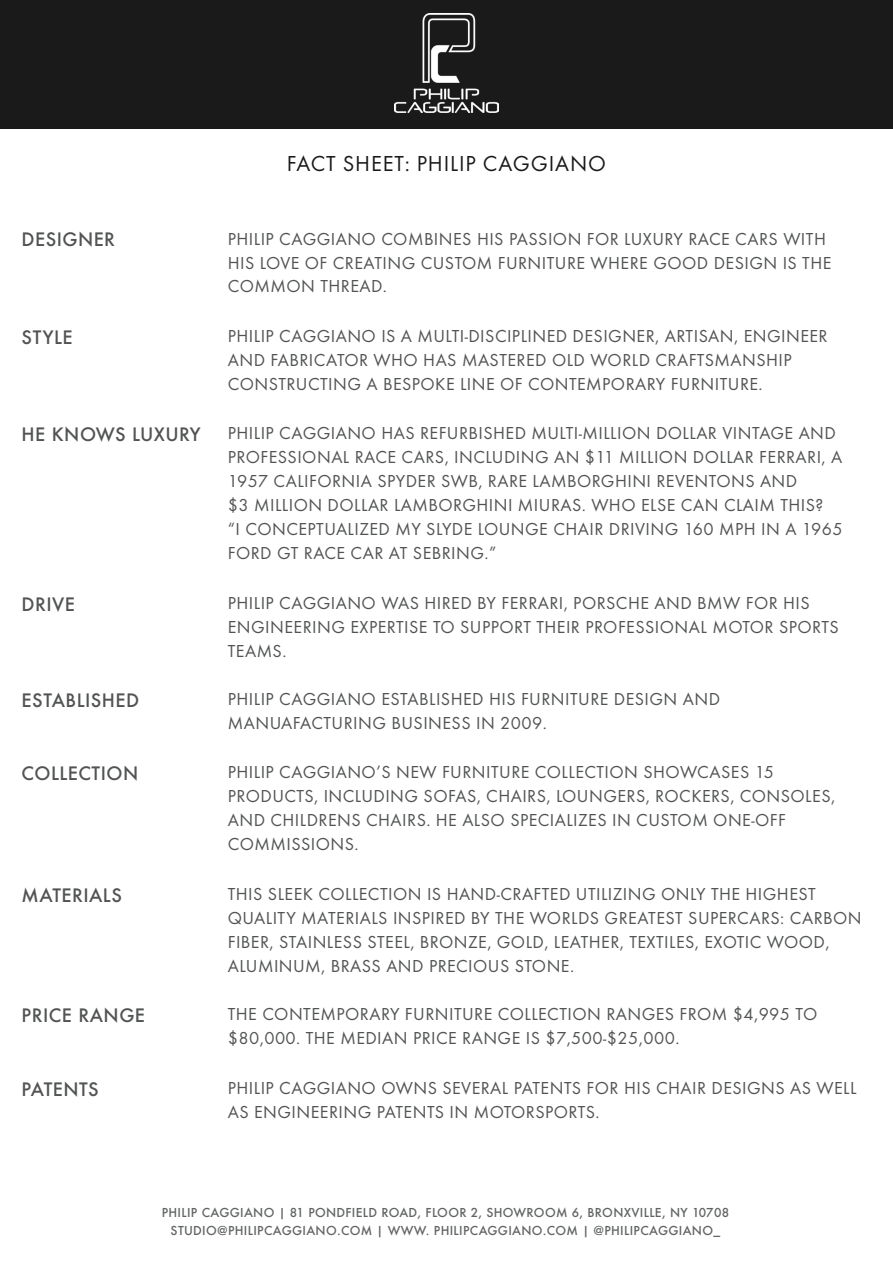
<style>
.page{position:relative;width:893px;height:1263px;background:#fff}
.page>*{position:absolute;margin:0;border:0;box-sizing:border-box;transform-origin:0 0}
.t1{font:22.5px "Futura TOT";letter-spacing:.04em;color:#1a1a1a}
.t2{font:18px/24px "Futura TOT";letter-spacing:.025em;color:#515453}
.t3{font:500 18px "Futura";letter-spacing:.025em;color:#515453}
.t4{font:500 12px "Futura";letter-spacing:.025em;color:#626464}
</style>
<div class="page">
<div style="left:0;top:0;width:893px;height:128px;background:#1a1a1a"></div>
<img style="left:395px;top:14px;width:103px;height:99px">
<p class="t1" style="left:287px;top:150px;width:321px">FACT SHEET: PH ILIP CAGGIANO</p>
<p class="t3" style="left:22px;top:227px;width:95px">DESIGNER</p>
<p class="t2" style="left:228px;top:226px;width:605px">PHILIP CAGGIANO COMBINES HIS PASSION FOR LUXURY RACE CARS WITH<br>HIS LOVE OF CREATING CUSTOM FURNITURE WHERE GOOD DESIGN IS THE<br>COMMON THREAD.</p>
<p class="t3" style="left:22px;top:325px;width:53px">STYLE</p>
<p class="t2" style="left:228px;top:324px;width:601px">PHILIP CAGGIANO IS A MULTI-DISCIPLINED DESIGNER, ARTISAN, ENGINEER<br>AND FABRICATOR WHO HAS MASTERED OLD WORLD CRAFTSMANSHIP<br>CONSTRUCTING A BESPOKE LINE OF CONTEMPORARY FURNITURE.</p>
<p class="t3" style="left:22px;top:422px;width:181px">HE KNOWS LUXURY</p>
<p class="t2" style="left:228px;top:421px;width:616px">PHILIP CAGGIANO HAS REFURBISHED MULTI-MILLION DOLLAR VINTAGE AND PROFESSIONAL RACE CARS, INCLUDING AN $11 MILLION DOLLAR FERRARI, A 1957 CALIFORNIA SPYDER SWB, RARE LAMBORGHINI REVENTONS AND<br>$3 MILLION DOLLAR LAMBORGHINI MIURAS. WHO ELSE CAN CLAIM THIS?<br>“I CONCEPTUALIZED MY SLYDE LOUNGE CHAIR DRIVING 160 MPH IN A 1965<br>FORD GT RACE CAR AT SEBRING.”</p>
<p class="t3" style="left:22px;top:592px;width:55px">DRIVE</p>
<p class="t2" style="left:228px;top:591px;width:612px">PHILIP CAGGIANO WAS HIRED BY FERRARI, PORSCHE AND BMW FOR HIS<br>ENGINEERING EXPERTISE TO SUPPORT THEIR PROFESSIONAL MOTOR SPORTS<br>TEAMS.</p>
<p class="t3" style="left:22px;top:688px;width:119px">ESTABLISHED</p>
<p class="t2" style="left:228px;top:687px;width:494px">PHILIP CAGGIANO ESTABLISHED HIS FURNITURE DESIGN AND<br>MANUAFACTURING BUSINESS IN 2009.</p>
<p class="t3" style="left:22px;top:761px;width:118px">COLLECTION</p>
<p class="t2" style="left:228px;top:760px;width:609px">PHILIP CAGGIANO’S NEW FURNITURE COLLECTION SHOWCASES 15<br>PRODUCTS, INCLUDING SOFAS, CHAIRS, LOUNGERS, ROCKERS, CONSOLES, AND CHILDRENS CHAIRS. HE ALSO SPECIALIZES IN CUSTOM ONE-OFF COMMISSIONS.</p>
<p class="t3" style="left:22px;top:883px;width:102px">MATERIALS</p>
<p class="t2" style="left:228px;top:882px;width:635px">THIS SLEEK COLLECTION IS HAND-CRAFTED UTILIZING ONLY THE HIGHEST QUALITY MATERIALS INSPIRED BY THE WORLDS GREATEST SUPERCARS: CARBON FIBER, STAINLESS STEEL, BRONZE, GOLD, LEATHER, TEXTILES, EXOTIC WOOD, ALUMINUM, BRASS AND PRECIOUS STONE.</p>
<p class="t3" style="left:22px;top:1003px;width:125px">PRICE RANGE</p>
<p class="t2" style="left:228px;top:1002px;width:591px">THE CONTEMPORARY FURNITURE COLLECTION RANGES FROM $4,995 TO $80,000. THE MEDIAN PRICE RANGE IS $7,500-$25,000.</p>
<p class="t3" style="left:22px;top:1076px;width:79px">PATENTS</p>
<p class="t2" style="left:228px;top:1076px;width:630px">PHILIP CAGGIANO OWNS SEVERAL PATENTS FOR HIS CHAIR DESIGNS AS WELL<br>AS ENGINEERING PATENTS IN MOTORSPORTS.</p>
<p class="t4" style="left:162px;top:1204px;width:280px">PHILIP CAGGIANO | 81 PON DFI ELD ROAD, FLOO</p>
<p class="t4" style="left:459px;top:1204px;width:271px">R 2, SHOWROOM 6, BRONXVILLE, NY 10708</p>
<p class="t4" style="left:171px;top:1222px;width:71px">STUDIO@PHILI</p>
<p class="t4" style="left:257px;top:1222px;width:26px">PCAGGIANO</p>
<p class="t4" style="left:337px;top:1222px;width:65px">.COM | WWW</p>
<p class="t4" style="left:426px;top:1222px;width:21px">. PHILI</p>
<p class="t4" style="left:463px;top:1222px;width:26px">PCAGGIANO</p>
<p class="t4" style="left:543px;top:1222px;width:75px">.COM | @PHILI</p>
<p class="t4" style="left:634px;top:1222px;width:26px">PCAGGIANO</p>
<p class="t4" style="left:713px;top:1222px;width:8px">_</p>
</div>
